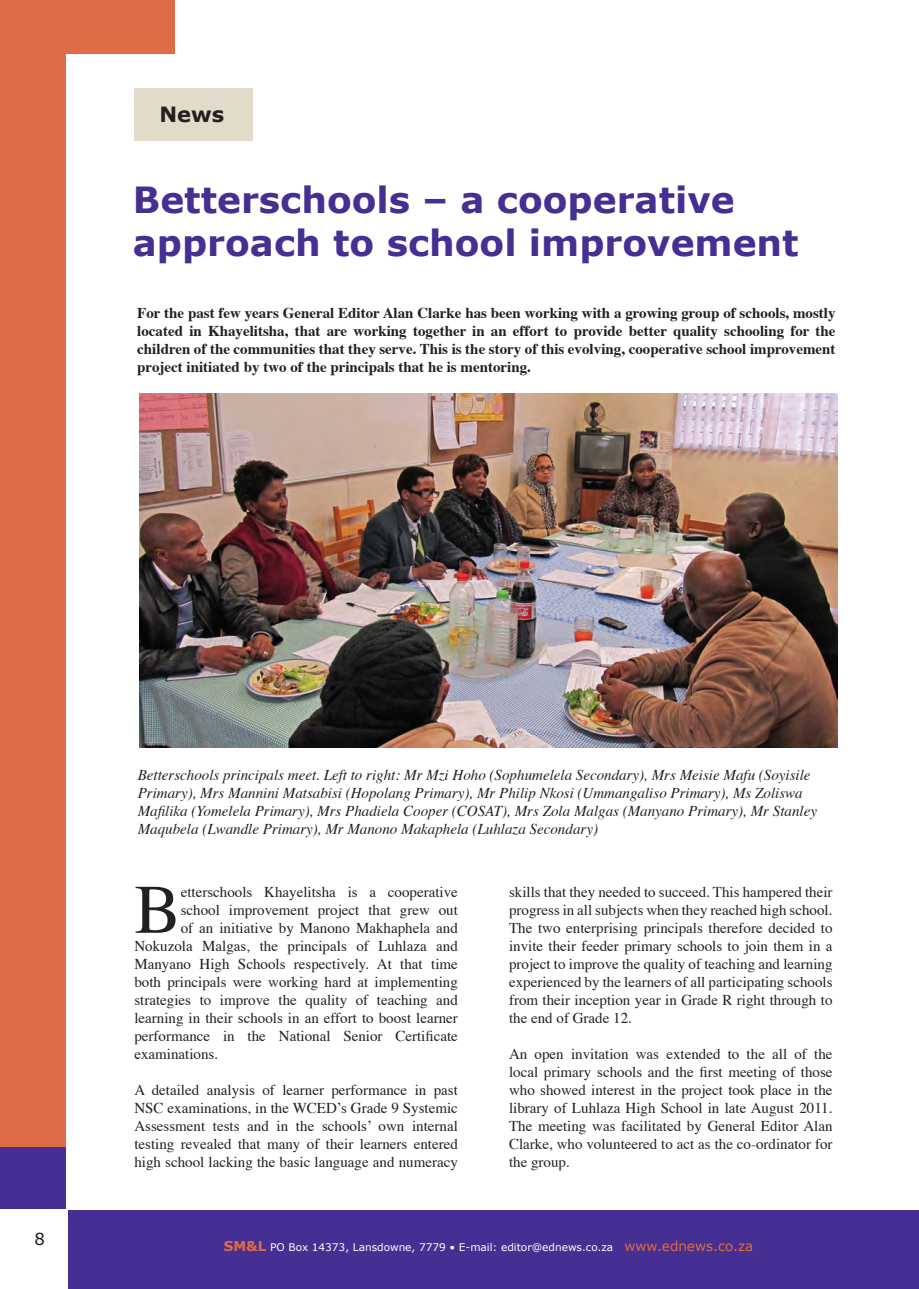
<style>
.page{position:relative;width:919px;height:1289px;background:#fff}
.page>*{position:absolute;margin:0;border:0;box-sizing:border-box;transform-origin:0 0}
.t1{font:69.45px "Times";color:#231f20}
.t2{font:700 36px/43.2px "Verdana";color:#452f92}
.t3{font:700 21px "Verdana";color:#231f20}
.t4{font:16.5px "Verdana";color:#231f20}
.t5{font:15px/18px "Times";color:#231f20;text-align:justify}
.t6{font:italic 15px/18px "Times";color:#231f20}
.t7{font:700 15px/18px "Times";color:#231f20;text-align:justify}
.t8{font:10.5px "Verdana";color:#fff}
.s1{font-weight:700;font-size:13.5px;color:#de6c45}
.s2{font-size:13.5px;color:#de6c45}
</style>
<div class="page">
<div style="left:0;top:0;width:174px;height:1288px;background:#de6c45"></div>
<div style="left:0;top:1147px;width:72px;height:141px;background:#452f92"></div>
<div style="left:0;top:1209px;width:918px;height:79px;background:#452f92"></div>
<div style="left:67px;top:0;width:851px;height:1209px;background:#fff"></div>
<div style="left:0;top:1209px;width:67px;height:79px;background:#fff"></div>
<div style="left:134px;top:88px;width:118px;height:53px;background:#e3dbc9"></div>
<img style="left:139px;top:393px;width:698px;height:354px">
<div style="left:0;top:0;width:174px;height:53px;background:#de6c45"></div>
<h3 class="t3" style="left:159px;top:99px;width:66px">News</h3>
<h2 class="t2" style="left:133px;top:177px;width:667px">Betterschools – a cooperative approach to school improvement</h2>
<p class="t7" style="left:137px;top:302px;width:699px">For the past few years General Editor Alan Clarke has been working with a growing group of schools, mostly located in Khayelitsha, that are working together in an effort to provide better quality schooling for the children of the communities that they serve. This is the story of this evolving, cooperative school improvement project initiated by two of the principals that he is mentoring.</p>
<p class="t4" style="left:35px;top:1227px;width:12px">8</p>
<p class="t6" style="left:138px;top:765px;width:680px">Betterschools principals meet. Left to right: Mr Mzi Hoho (Sophumelela Secondary), Mrs Meisie Mafu (Soyisile Primary), Mrs Mannini Matsabisi (Hopolang Primary), Mr Philip Nkosi (Ummangaliso Primary), Ms Zoliswa Mafilika (Yomelela Primary), Mrs Phadiela Cooper (COSAT), Mrs Zola Malgas (Manyano Primary), Mr Stanley Maqubela (Lwandle Primary), Mr Manono Makaphela (Luhlaza Secondary)</p>
<h1 class="t1" style="left:134px;top:844px;width:48px">B</h1>
<p class="t5" style="left:181px;top:881px;width:279px">etterschools Khayelitsha is a cooperative</p>
<p class="t5" style="left:181px;top:899px;width:279px">school improvement project that grew out</p>
<p class="t5" style="left:181px;top:917px;width:279px">of an initiative by Manono Makhaphela and</p>
<p class="t5" style="left:134px;top:935px;width:325px">Nokuzola Malgas, the principals of Luhlaza and</p>
<p class="t5" style="left:134px;top:953px;width:325px">Manyano High Schools respectively. At that time</p>
<p class="t5" style="left:134px;top:971px;width:325px">both principals were working hard at implementing</p>
<p class="t5" style="left:134px;top:989px;width:325px">strategies to improve the quality of teaching and</p>
<p class="t5" style="left:134px;top:1007px;width:325px">learning in their schools in an effort to boost learner</p>
<p class="t5" style="left:134px;top:1025px;width:325px">performance in the National Senior Certificate</p>
<p class="t5" style="left:134px;top:1043px;width:85px">examinations.</p>
<p class="t5" style="left:134px;top:1079px;width:325px">A detailed analysis of learner performance in past NSC examinations, in the WCED’s Grade 9 Systemic Assessment tests and in the schools’ own internal testing revealed that many of their learners entered high school lacking the basic language and numeracy</p>
<p class="t5" style="left:509px;top:881px;width:325px">skills that they needed to succeed. This hampered their progress in all subjects when they reached high school.<br>The two enterprising principals therefore decided to invite their feeder primary schools to join them in a project to improve the quality of teaching and learning experienced by the learners of all participating schools from their inception year in Grade R right through to the end of Grade 12.</p>
<p class="t5" style="left:509px;top:1043px;width:325px">An open invitation was extended to the all of the local primary schools and the first meeting of those who showed interest in the project took place in the library of Luhlaza High School in late August 2011.<br>The meeting was facilitated by General Editor Alan Clarke, who volunteered to act as the co-ordinator for the group.</p>
<p class="t8" style="left:224px;top:1239px;width:531px"><span class="s1">SM&amp;L</span> PO Box 14373, Lansdowne, 7779 • E-mail: editor@ednews.co.za <span class="s2">www.ednews.co.za</span></p>
</div>
